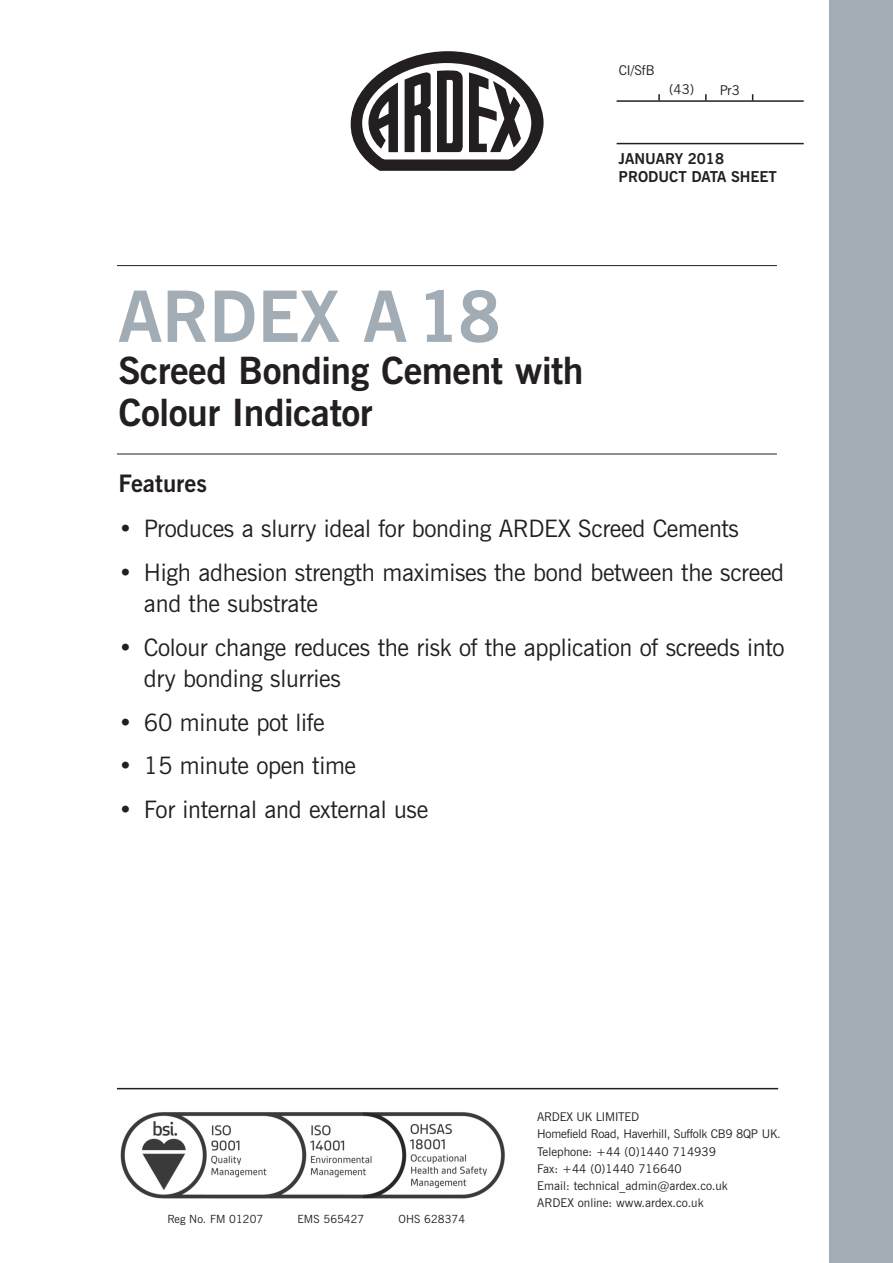
<style>
.page{position:relative;width:893px;height:1263px;background:#fff}
.page>*{position:absolute;margin:0;border:0;box-sizing:border-box;transform-origin:0 0}
.t1{font:700 70.5px "News Gothic BT";color:#a1acb4}
.t2{font:700 37.5px/42px "News Gothic BT";letter-spacing:-.01em;color:#231f20}
.t3{font:24px/31.5px "News Gothic BT";letter-spacing:-.01em;color:#231f20}
.t4{font:700 24px "News Gothic BT";color:#231f20}
.t5{font:700 15px/18px "News Gothic BT";color:#231f20}
.t6{font:13.5px "News Gothic BT";color:#231f20}
.t7{font:12px/17.1px "News Gothic BT";color:#231f20}
.t8{font:11.25px "News Gothic BT";letter-spacing:.005em;color:#231f20}
</style>
<div class="page">
<div style="left:829px;top:0;width:64px;height:1263px;background:#a1acb4"></div>
<hr style="left:617px;top:100px;width:187px;height:2px;background:#231f20">
<hr style="left:617px;top:143px;width:187px;height:1px;background:#231f20">
<svg style="left:658px;top:94px;width:2px;height:7px"></svg>
<svg style="left:705px;top:94px;width:2px;height:7px"></svg>
<svg style="left:350px;top:51px;width:194px;height:120px"></svg>
<hr style="left:117px;top:265px;width:660px;height:1px;background:#231f20">
<hr style="left:117px;top:454px;width:660px;height:1px;background:#231f20">
<hr style="left:117px;top:1088px;width:661px;height:1px;background:#231f20">
<img style="left:120px;top:1112px;width:385px;height:87px">
<p class="t6" style="left:619px;top:65px;width:37px">CI/SfB</p>
<p class="t6" style="left:669px;top:84px;width:72px">(43) Pr3</p>
<p class="t5" style="left:619px;top:150px;width:160px">JANUARY 2018<br>PRODUCT DATA SHEET</p>
<h1 class="t1" style="left:118px;top:289px;width:384px">ARDEX A 18</h1>
<h2 class="t2" style="left:118px;top:352px;width:467px">Screed Bonding Cement with<br>Colour Indicator</h2>
<p class="t4" style="left:118px;top:474px;width:90px">Features</p>
<p class="t3" style="left:118px;top:515px;width:622px">• Produces a slurry ideal for bonding ARDEX Screed Cements</p>
<p class="t3" style="left:144px;top:559px;width:642px;text-indent:-26px">• High adhesion strength maximises the bond between the screed and the substrate</p>
<p class="t3" style="left:144px;top:634px;width:642px;text-indent:-26px">• Colour change reduces the risk of the application of screeds into dry bonding slurries</p>
<p class="t3" style="left:118px;top:709px;width:208px">• 60 minute pot life</p>
<p class="t3" style="left:118px;top:752px;width:239px">• 15 minute open time</p>
<p class="t3" style="left:118px;top:796px;width:311px">• For internal and external use</p>
<p class="t8" style="left:167px;top:1215px;width:97px">Reg No. FM 01207</p>
<p class="t8" style="left:297px;top:1215px;width:68px">EMS 565427</p>
<p class="t8" style="left:399px;top:1215px;width:68px">OHS 628374</p>
<p class="t7" style="left:537px;top:1110px;width:245px">ARDEX UK LIMITED<br>Homefield Road, Haverhill, Suffolk CB9 8QP UK.<br>Telephone: +44 (0)1440 714939<br>Fax: +44 (0)1440 716640<br>Email: technical_admin@ardex.co.uk<br>ARDEX online: www.ardex.co.uk</p>
</div>
